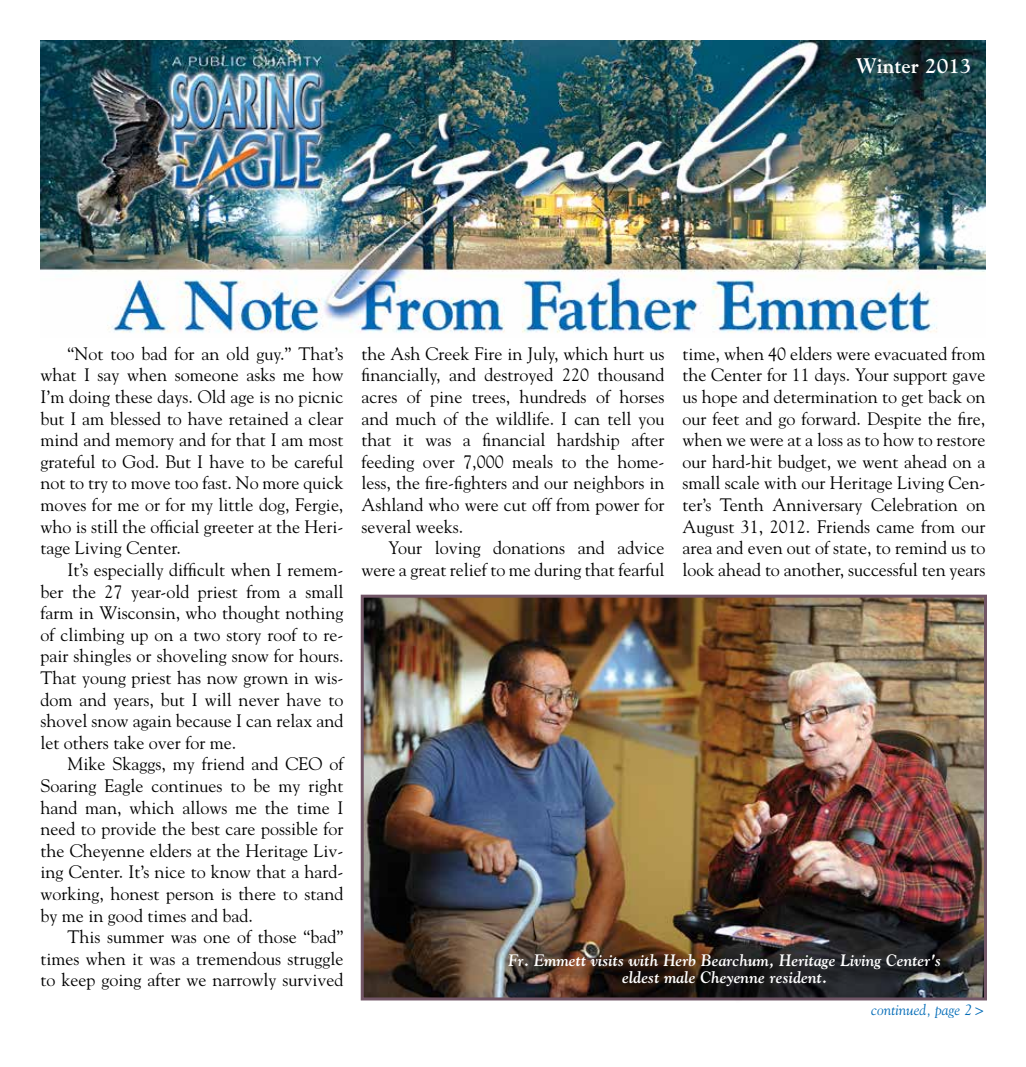
<style>
.page{position:relative;width:1026px;height:1067px;background:#fff}
.page>*{position:absolute;margin:0;border:0;box-sizing:border-box;transform-origin:0 0}
.t1{font:700 21px "Goudy";color:#fff}
.t2{font:18px/21.6px "Goudy";color:#000;text-align:justify}
.t3{font:italic 700 16.5px/16.5px "Goudy";color:#fff;text-align:center;scale:.95 1}
.t4{font:italic 15px "Goudy";color:#006bb7}
</style>
<div class="page">
<img style="left:40px;top:40px;width:946px;height:293px">
<img style="left:365px;top:598px;width:618px;height:398px">
<div style="left:361px;top:594px;width:626px;height:406px;border:3px solid #725667"></div>
<div style="left:512px;top:956px;width:446px;height:47px;background:#000;opacity:.75"></div>
<p class="t1" style="left:856px;top:53px;width:118px">Winter 2013</p>
<p class="t2" style="left:40px;top:342px;width:305px;text-indent:27px">“Not too bad for an old guy.” That’s what I say when someone asks me how I’m doing these days. Old age is no picnic but I am blessed to have retained a clear mind and memory and for that I am most grateful to God. But I have to be careful not to try to move too fast. No more quick moves for me or for my little dog, Fergie, who is still the official greeter at the Heri&shy;tage Living Center.</p>
<p class="t2" style="left:40px;top:558px;width:305px;text-indent:27px">It’s especially difficult when I remem&shy;ber the 27 year-old priest from a small farm in Wisconsin, who thought nothing of climbing up on a two story roof to re&shy;pair shingles or shoveling snow for hours.<br>That young priest has now grown in wis&shy;dom and years, but I will never have to shovel snow again because I can relax and let others take over for me.</p>
<p class="t2" style="left:40px;top:753px;width:305px;text-indent:27px">Mike Skaggs, my friend and CEO of Soaring Eagle continues to be my right hand man, which allows me the time I need to provide the best care possible for the Cheyenne elders at the Heritage Liv&shy;ing Center. It’s nice to know that a hard&shy;working, honest person is there to stand by me in good times and bad.</p>
<p class="t2" style="left:40px;top:926px;width:305px;text-indent:27px">This summer was one of those “bad” times when it was a tremendous struggle to keep going after we narrowly survived</p>
<p class="t2" style="left:361px;top:342px;width:305px">the Ash Creek Fire in July, which hurt us financially, and destroyed 220 thousand acres of pine trees, hundreds of horses and much of the wildlife. I can tell you that it was a financial hardship after feeding over 7,000 meals to the home&shy;less, the fire-fighters and our neighbors in Ashland who were cut off from power for several weeks.</p>
<p class="t2" style="left:361px;top:537px;width:304px;text-align:right">Your loving donations and advice were a great relief to me during that fearful</p>
<p class="t2" style="left:682px;top:342px;width:305px">time, when 40 elders were evacuated from the Center for 11 days. Your support gave us hope and determination to get back on our feet and go forward. Despite the fire, when we were at a loss as to how to restore our hard-hit budget, we went ahead on a small scale with our Heritage Living Cen&shy;ter’s Tenth Anniversary Celebration on August 31, 2012. Friends came from our area and even out of state, to remind us to look ahead to another, successful ten years</p>
<p class="t3" style="left:508px;top:951px;width:457px">Fr. Emmett visits with Herb Bearchum, Heritage Living Center's eldest male Cheyenne resident.</p>
<p class="t4" style="left:871px;top:1000px;width:114px">continued, page 2 &gt;</p>
</div>
